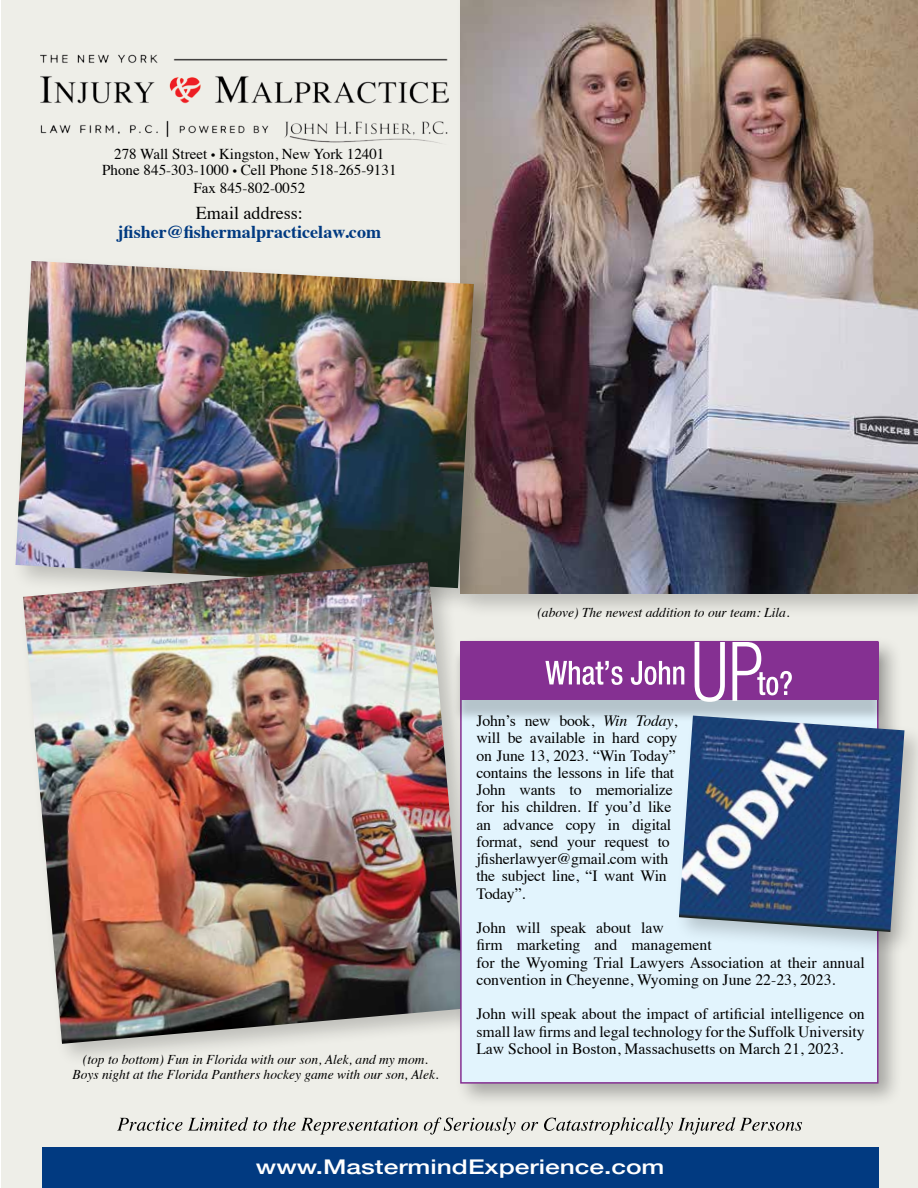
<style>
.page{position:relative;width:918px;height:1188px;background:#fff}
.page>*{position:absolute;margin:0;border:0;box-sizing:border-box;transform-origin:0 0}
.t1{font:500 20.25px "Helvetica Neue";color:#fff;scale:1.3 1}
.t2{font:700 18.15px "Times";color:#013a81}
.t3{font:18.15px "Times";color:#000}
.t4{font:15.75px/17.2px "Times";letter-spacing:-.01em;color:#000}
.t5{font:15px/16.6px "Times";color:#000;text-align:center}
.t6{font:italic 13.5px/15px "Times";color:#000;text-align:center}
.s1{font-size:12px}
.s2{font-style:italic}
</style>
<div class="page">
<div style="left:1px;top:0;width:917px;height:1188px;background:#eeeee8"></div>
<svg style="left:117px;top:1117px;width:685px;height:18px"></svg>
<div style="left:42px;top:1147px;width:837px;height:41px;background:#013a81"></div>
<img style="left:40px;top:55px;width:408px;height:89px">
<div style="left:454px;top:0;width:464px;height:619px;background:#000;opacity:.2"></div>
<img style="left:460px;top:0;width:458px;height:594px">
<div style="left:10px;top:255px;width:490px;height:359px;background:#000;opacity:.2"></div>
<img style="left:15px;top:261px;width:459px;height:327px">
<div style="left:18px;top:556px;width:473px;height:512px;background:#000;opacity:.2"></div>
<img style="left:23px;top:561px;width:444px;height:483px">
<div style="left:454px;top:635px;width:449px;height:473px;background:#000;opacity:.3"></div>
<div style="left:461px;top:642px;width:417px;height:441px;background:#e2f4fd"></div>
<div style="left:452px;top:648px;width:435px;height:74px;background:#000;opacity:.2"></div>
<div style="left:460px;top:642px;width:419px;height:57px;background:#853092"></div>
<svg style="left:545px;top:642px;width:247px;height:60px"></svg>
<div style="left:674px;top:710px;width:244px;height:246px;background:#000;opacity:.2"></div>
<img style="left:679px;top:716px;width:226px;height:216px">
<p class="t5" style="left:102px;top:144px;width:296px">278 Wall Street <span class="s1">•</span> Kingston, New York 12401<br>Phone 845-303-1000 <span class="s1">•</span> Cell Phone 518-265-9131</p>
<p class="t5" style="left:193px;top:179px;width:113px">Fax 845-802-0052</p>
<p class="t3" style="left:196px;top:196px;width:109px">Email address:</p>
<p class="t2" style="left:118px;top:215px;width:265px">jfisher@fishermalpracticelaw.com</p>
<p class="t6" style="left:537px;top:604px;width:253px">(above) The newest addition to our team: Lila.</p>
<p class="t6" style="left:72px;top:1051px;width:367px">(top to bottom) Fun in Florida with our son, Alek, and my mom.<br>Boys night at the Florida Panthers hockey game with our son, Alek.</p>
<p class="t4" style="left:476px;top:711px;width:202px">John’s new book, <span class="s2">Win Today</span>, will be available in hard copy on June 13, 2023. “Win Today” contains the lessons in life that<br>John wants to memorialize for his children. If you’d like an advance copy in digital format, send your request to jfisherlawyer@gmail.com with the subject line, “I want Win<br>Today”.</p>
<p class="t4" style="left:476px;top:918px;width:390px">John will speak about law<br>firm marketing and management<br>for the Wyoming Trial Lawyers Association at their annual convention in Cheyenne, Wyoming on June 22-23, 2023.</p>
<p class="t4" style="left:476px;top:1004px;width:390px;text-align:justify">John will speak about the impact of artificial intelligence on small law firms and legal technology for the Suffolk University Law School in Boston, Massachusetts on March 21, 2023.</p>
<p class="t1" style="left:256px;top:1151px;width:316px">www.MastermindExperience.com</p>
</div>
